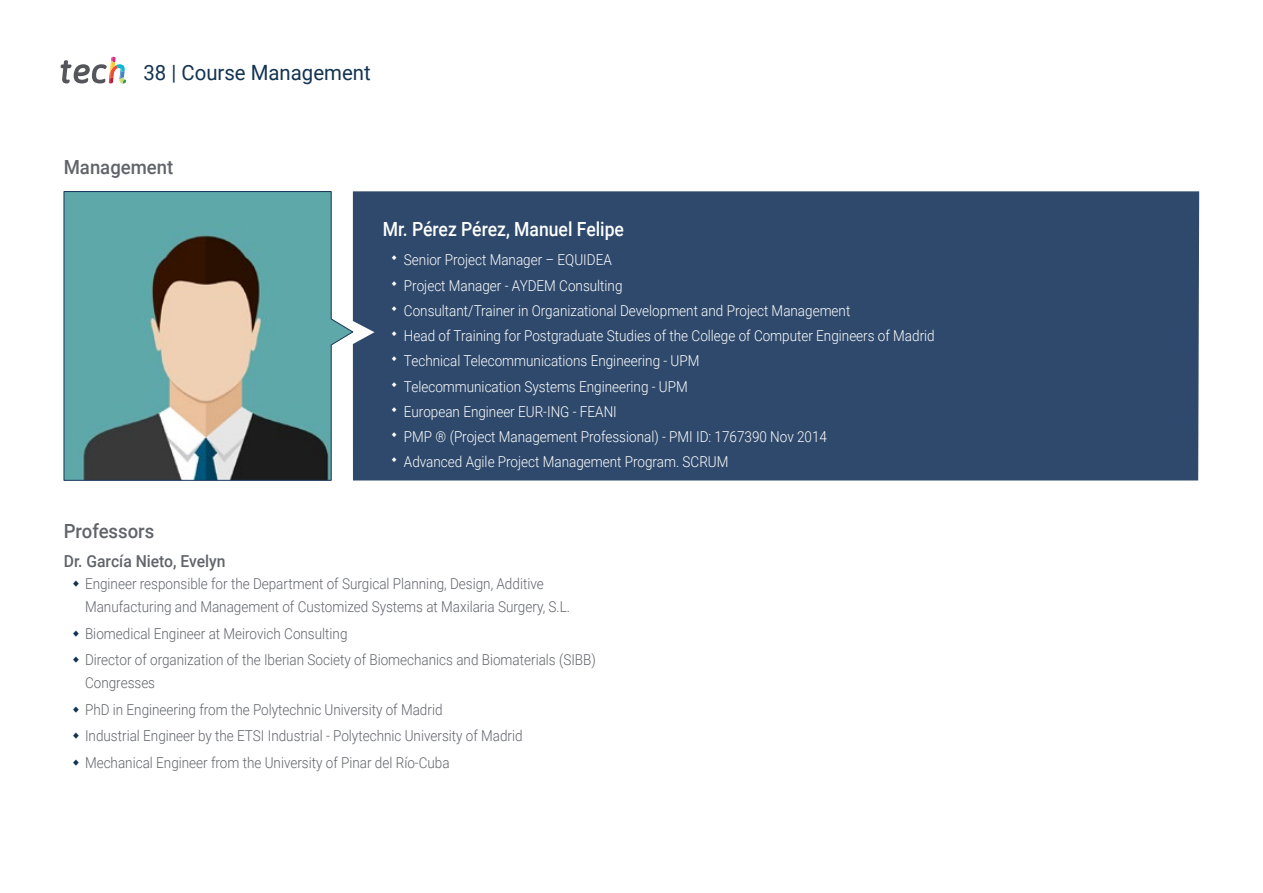
<style>
.page{position:relative;width:1263px;height:893px;background:#fff}
.page>*{position:absolute;margin:0;border:0;box-sizing:border-box;transform-origin:0 0}
.t1{font:21px "Roboto";color:#123352}
.t2{font:500 19.5px "Roboto";color:#fff;scale:.9 1}
.t3{font:500 19.5px "Roboto";color:#61646a;scale:.95 1}
.t4{font:500 16.5px "Roboto";color:#61646a;scale:.95 1}
.t5{font:300 15px/26.7px "Roboto";color:#61646a;scale:.9 1}
.t6{font:300 15px/25.2px "Roboto";color:#fff;scale:.9 1}
</style>
<div class="page">
<svg style="left:61px;top:57px;width:65px;height:27px"></svg>
<svg style="left:64px;top:191px;width:289px;height:290px;background:#799d99"></svg>
<div style="left:353px;top:191px;width:846px;height:289px;background:#2e496b"></div>
<svg style="left:392px;top:255px;width:5px;height:5px"></svg>
<svg style="left:392px;top:281px;width:5px;height:5px"></svg>
<svg style="left:392px;top:306px;width:5px;height:5px"></svg>
<svg style="left:392px;top:331px;width:5px;height:5px"></svg>
<svg style="left:392px;top:356px;width:5px;height:5px"></svg>
<svg style="left:392px;top:382px;width:5px;height:5px"></svg>
<svg style="left:392px;top:407px;width:5px;height:5px"></svg>
<svg style="left:392px;top:432px;width:5px;height:5px"></svg>
<svg style="left:392px;top:457px;width:5px;height:5px"></svg>
<h1 class="t1" style="left:144px;top:57px;width:229px">38 | Course Management</h1>
<h2 class="t3" style="left:64px;top:154px;width:117px">Management</h2>
<h2 class="t2" style="left:383px;top:215px;width:270px">Mr. Pérez Pérez, Manuel Felipe</h2>
<p class="t6" style="left:404px;top:247px;width:591px">Senior Project Manager – EQUIDEA<br>Project Manager - AYDEM Consulting<br>Consultant/Trainer in Organizational Development and Project Management<br>Head of Training for Postgraduate Studies of the College of Computer Engineers of Madrid Technical Telecommunications Engineering - UPM<br>Telecommunication Systems Engineering - UPM<br>European Engineer EUR-ING - FEANI<br>PMP ® (Project Management Professional) - PMI ID: 1767390 Nov 2014<br>Advanced Agile Project Management Program. SCRUM</p>
<h2 class="t3" style="left:64px;top:517px;width:97px">Professors</h2>
<p class="t4" style="left:64px;top:550px;width:172px">Dr. García Nieto, Evelyn</p>
<p class="t5" style="left:85px;top:572px;width:540px;line-height:22.5px">Engineer responsible for the Department of Surgical Planning, Design, Additive<br>Manufacturing and Management of Customized Systems at Maxilaria Surgery, S.L.</p>
<p class="t5" style="left:85px;top:619px;width:569px">Biomedical Engineer at Meirovich Consulting<br>Director of organization of the Iberian Society of Biomechanics and Biomaterials (SIBB)</p>
<p class="t5" style="left:85px;top:669px;width:488px">Congresses<br>PhD in Engineering from the Polytechnic University of Madrid<br>Industrial Engineer by the ETSI Industrial - Polytechnic University of Madrid Mechanical Engineer from the University of Pinar del Río-Cuba</p>
</div>
